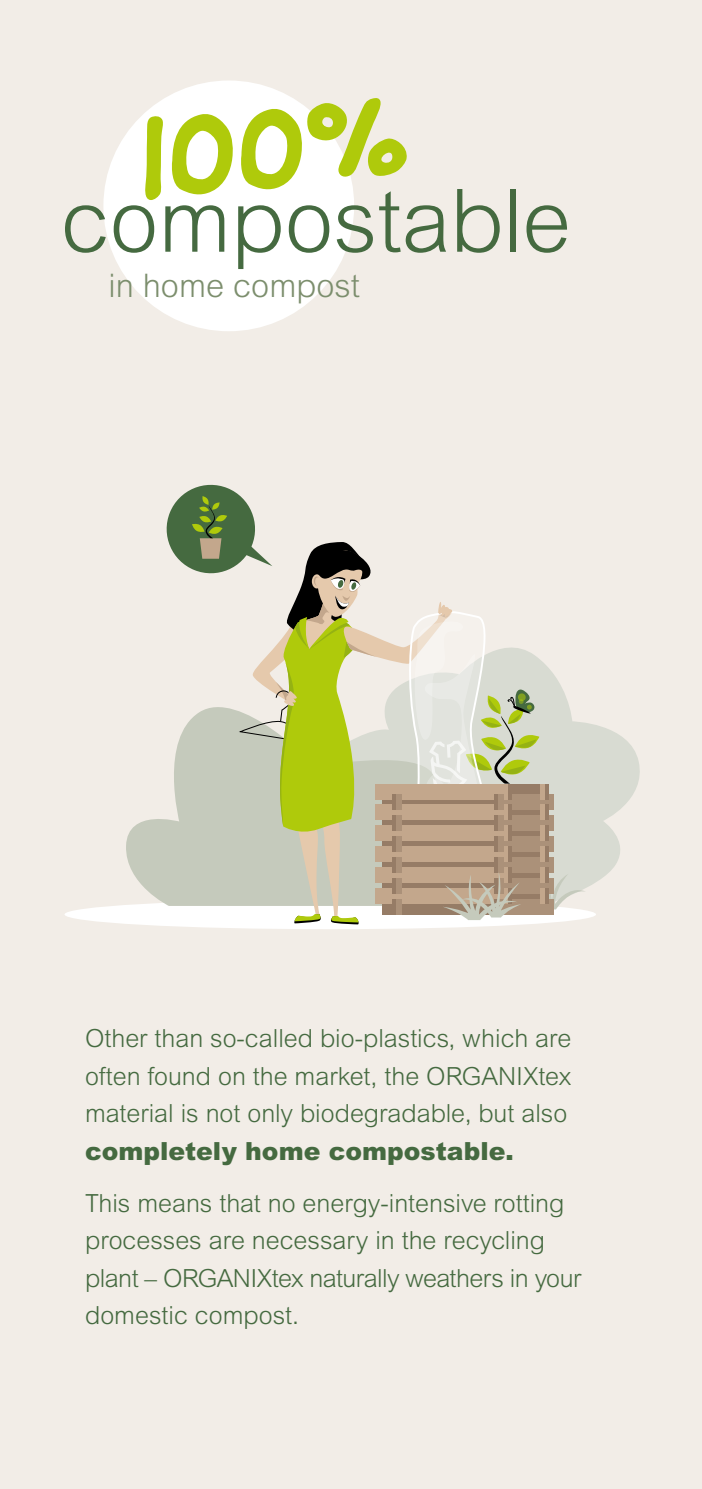
<style>
.page{position:relative;width:702px;height:1489px;background:#fff}
.page>*{position:absolute;margin:0;border:0;box-sizing:border-box;transform-origin:0 0}
.t1{font:132.5px "Good Dog New";color:#afca0b}
.t2{font:300 87.5px "Arial MT Std";color:#456a40}
.t3{font:300 32.5px "Arial MT Std";color:#7c8e6d}
.t4{font:300 25px/37.5px "Arial MT Std";color:#456a40;text-align:justify}
.t5{font:900 25px "Arial MT Std";color:#456a40}
</style>
<div class="page">
<div style="left:0;top:0;width:702px;height:1488px;background:#f2ede7"></div>
<svg style="left:586px;top:723px;width:54px;height:165px;fill:#d8dbd2"></svg>
<div style="left:64px;top:899px;width:532px;height:30px;background:#fff;border-radius:50%"></div>
<svg style="left:125px;top:819px;width:36px;height:86px;fill:#c5cabc"></svg>
<svg style="left:161px;top:484px;width:425px;height:440px"></svg>
<div style="left:103px;top:80px;width:251px;height:251px;background:#fff;border-radius:50%"></div>
<h1 class="t1" style="left:130px;top:69px;width:276px;rotate:-4deg">100%</h1>
<h2 class="t2" style="left:61px;top:171px;width:511px">compostable</h2>
<h3 class="t3" style="left:108px;top:267px;width:253px">in home compost</h3>
<p class="t4" style="left:85px;top:1019px;width:487px">Other than so-called bio-plastics, which are often found on the market, the ORGANIXtex material is not only biodegradable, but also</p>
<p class="t5" style="left:85px;top:1135px;width:430px">completely home compostable.</p>
<p class="t4" style="left:85px;top:1183px;width:498px;text-align:left">This means that no energy-intensive rotting processes are necessary in the recycling plant – ORGANIXtex naturally weathers in your domestic compost.</p>
</div>
